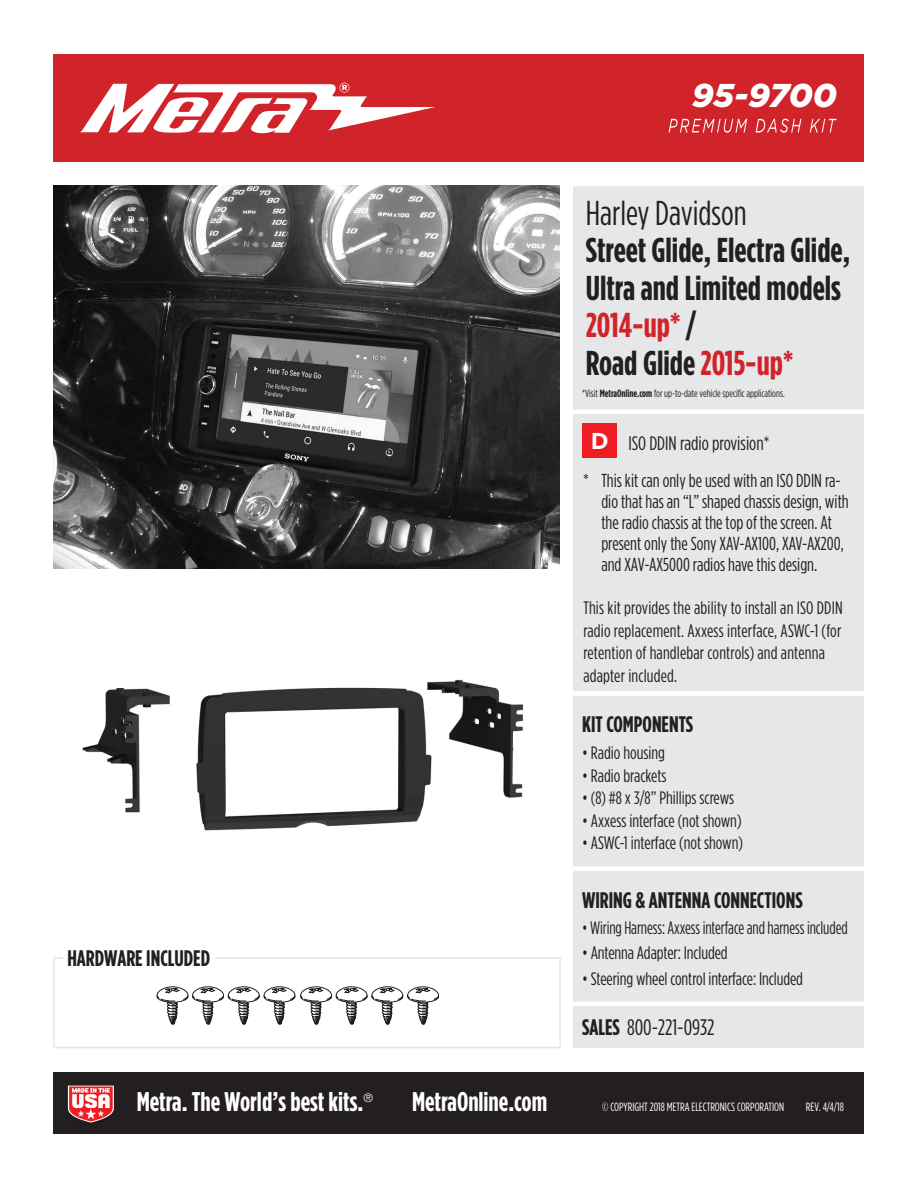
<style>
.page{position:relative;width:918px;height:1188px;background:#fff}
.page>*{position:absolute;margin:0;border:0;box-sizing:border-box;transform-origin:0 0}
.t1{font:700 34.5px/37.5px "Gotham Condensed";color:#231f20}
.t2{font:34.5px "Gotham Condensed";color:#231f20}
.t3{font:italic 900 33px "Gotham";letter-spacing:-.01em;color:#fff}
.t4{font:700 27px "Gotham Condensed";color:#fff}
.t5{font:700 22.95px "Gotham";color:#fff}
.t6{font:700 22.5px "Gotham Condensed";color:#231f20}
.t7{font:22.5px "Gotham Condensed";color:#231f20}
.t8{font:19.5px "Gotham Condensed";color:#231f20}
.t9{font:18.75px/21px "Gotham Condensed";color:#231f20}
.t10{font:18px/22.5px "Gotham Condensed";color:#231f20}
.t11{font:18px "Gotham Condensed";color:#231f20;scale:.93 1}
.t12{font:12px "Gotham Condensed";color:#fff}
.t13{font:300 12px "Helvetica Neue";color:#fff}
.t14{font:10.5px "Gotham Condensed";color:#231f20}
.s1{color:#d1232a}
.s2{font-weight:700}
.s3{font-size:19.5px}
</style>
<div class="page">
<div style="left:53px;top:1072px;width:810px;height:62px;background:#231f20"></div>
<div style="left:53px;top:54px;width:810px;height:108px;background:#d1232a"></div>
<svg style="left:80px;top:83px;width:355px;height:51px"></svg>
<svg style="left:669px;top:119px;width:168px;height:14px"></svg>
<div style="left:573px;top:186px;width:290px;height:862px;background:#e6e7e9"></div>
<svg style="left:67px;top:1085px;width:47px;height:38px;background:#d47679"></svg>
<div style="left:53px;top:957px;width:508px;height:91px;border:2px solid #e4e5e7"></div>
<div style="left:63px;top:947px;width:151px;height:24px;background:#fff"></div>
<div style="left:573px;top:409px;width:295px;height:5px;background:#fff"></div>
<div style="left:583px;top:424px;width:34px;height:34px;background:#ee1d23"></div>
<div style="left:572px;top:691px;width:294px;height:5px;background:#fff"></div>
<div style="left:572px;top:866px;width:294px;height:5px;background:#fff"></div>
<hr style="left:572px;top:1002px;width:294px;height:4px;background:#fff">
<img style="left:53px;top:186px;width:506px;height:382px">
<svg style="left:157px;top:986px;width:282px;height:39px"></svg>
<img style="left:82px;top:679px;width:442px;height:152px">
<h2 class="t3" style="left:692px;top:77px;width:146px">95-9700</h2>
<h1 class="t2" style="left:586px;top:194px;width:163px">Harley Davidson</h1>
<h1 class="t1" style="left:586px;top:230px;width:266px">Street Glide, Electra Glide,<br>Ultra and Limited models<br><span class="s1">2014-up*</span> /<br>Road Glide <span class="s1">2015-up*</span></h1>
<p class="t14" style="left:582px;top:388px;width:204px">*Visit <span class="s2">MetraOnline.com</span> for up-to-date vehicle specific applications.</p>
<p class="t5" style="left:591px;top:428px;width:19px">D</p>
<p class="t8" style="left:628px;top:432px;width:142px">ISO DDIN radio provision*</p>
<p class="t9" style="left:601px;top:470px;width:249px;text-indent:-18px">* This kit can only be used with an ISO DDIN ra&shy;dio that has an “L” shaped chassis design, with the radio chassis at the top of the screen. At present only the Sony XAV-AX100, XAV-AX200, and XAV-AX5000 radios have this design<span class="s3">.</span></p>
<p class="t10" style="left:583px;top:597px;width:261px">This kit provides the ability to install an ISO DDIN radio replacement. Axxess interface, ASWC-1 (for retention of handlebar controls) and antenna adapter included.</p>
<p class="t6" style="left:67px;top:945px;width:144px">HARDWARE INCLUDED</p>
<p class="t6" style="left:582px;top:712px;width:113px">KIT COMPONENTS</p>
<p class="t10" style="left:582px;top:742px;width:84px">• Radio housing</p>
<p class="t10" style="left:582px;top:764px;width:86px">• Radio brackets</p>
<p class="t10" style="left:582px;top:787px;width:154px">• (8) #8 x 3/8” Phillips screws</p>
<p class="t10" style="left:582px;top:809px;width:161px">• Axxess interface (not shown)</p>
<p class="t10" style="left:582px;top:832px;width:162px">• ASWC-1 interface (not shown)</p>
<p class="t6" style="left:582px;top:888px;width:222px">WIRING &amp; ANTENNA CONNECTIONS</p>
<p class="t11" style="left:582px;top:918px;width:287px">• Wiring Harness: Axxess interface and harness included</p>
<p class="t10" style="left:582px;top:942px;width:147px">• Antenna Adapter: Included</p>
<p class="t10" style="left:582px;top:967px;width:222px">• Steering wheel control interface: Included</p>
<p class="t7" style="left:582px;top:1015px;width:134px"><span class="s2">SALES</span> 800-221-0932</p>
<h3 class="t4" style="left:137px;top:1087px;width:228px">Metra. The World’s best kits.</h3>
<p class="t13" style="left:363px;top:1091px;width:11px">®</p>
<h3 class="t4" style="left:412px;top:1087px;width:137px">MetraOnline.com</h3>
<p class="t12" style="left:602px;top:1100px;width:183px">© COPYRIGHT 2018 METRA ELECTRONICS CORPORATION</p>
<p class="t12" style="left:806px;top:1100px;width:39px">REV. 4/4/18</p>
</div>
